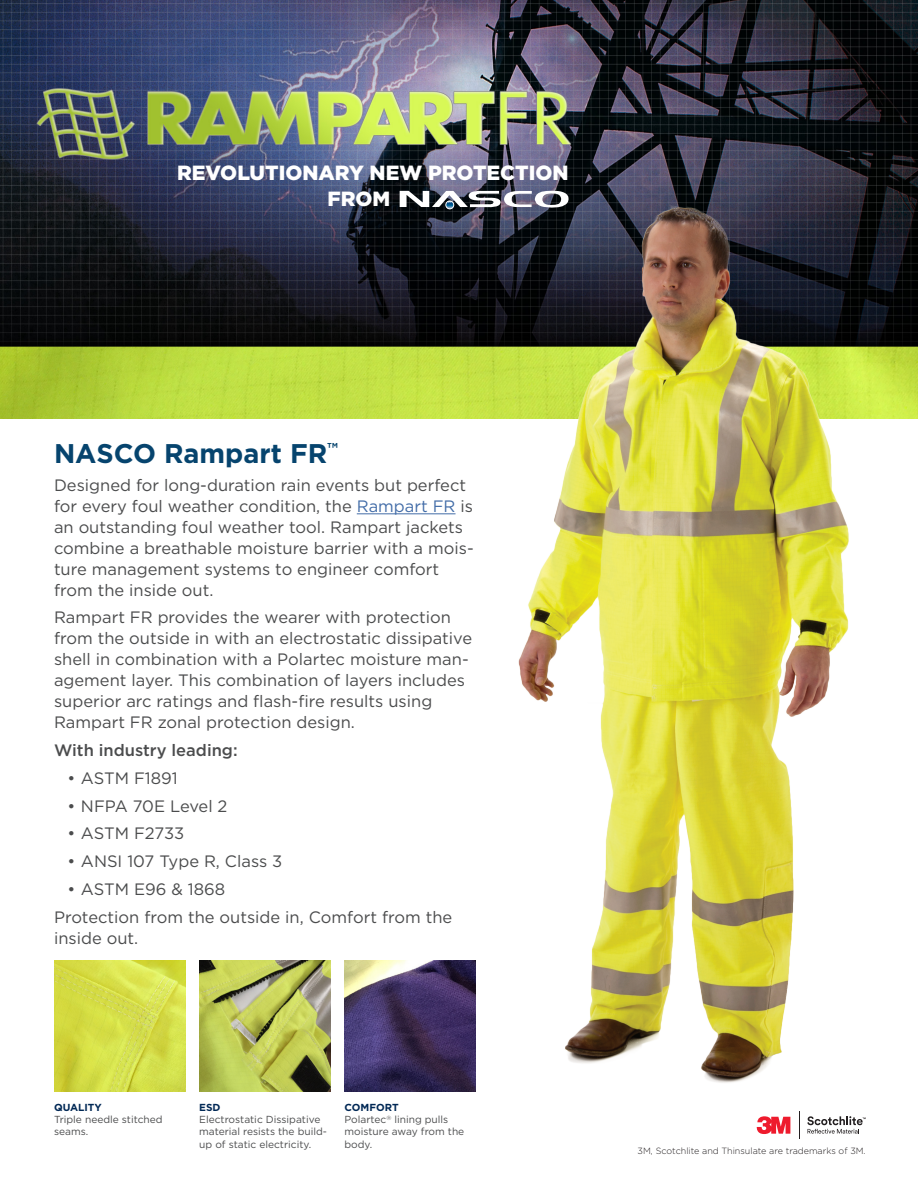
<style>
.page{position:relative;width:918px;height:1188px;background:#fff}
.page>*{position:absolute;margin:0;border:0;box-sizing:border-box;transform-origin:0 0}
.t1{font:700 27px "Gotham HTF";color:#06446e}
.t2{font:900 20.55px "Gotham HTF";color:#fff}
.t3{font:16.5px/21px "Gotham HTF";color:#4b4c4d}
.t4{font:500 16.5px "Gotham";color:#4b4c4d}
.t5{font:10.2px/12.3px "Gotham HTF";color:#4b4c4d}
.t6{font:700 10.2px "Gotham HTF";color:#002855}
.t7{font:300 9px "Gotham";color:#231f20}
.s1{color:#436da8}
</style>
<div class="page">
<img style="left:0;top:0;width:918px;height:418px">
<svg style="left:400px;top:191px;width:102px;height:18px"></svg>
<img style="left:54px;top:960px;width:131px;height:131px">
<img style="left:199px;top:960px;width:131px;height:131px">
<img style="left:345px;top:960px;width:131px;height:131px">
<img style="left:502px;top:188px;width:361px;height:895px">
<hr style="left:357px;top:514px;width:99px;height:1px;background:#436da8">
<svg style="left:799px;top:1112px;width:1px;height:27px"></svg>
<svg style="left:807px;top:1116px;width:59px;height:18px"></svg>
<svg style="left:757px;top:1116px;width:33px;height:18px"></svg>
<p class="t2" style="left:177px;top:161px;width:393px">REVOLUTIONARY NEW PROTECTION</p>
<p class="t2" style="left:328px;top:187px;width:64px">FROM</p>
<p class="t1" style="left:54px;top:438px;width:286px">NASCO Rampart FR<sup>™</sup></p>
<p class="t3" style="left:54px;top:474px;width:421px">Designed for long-duration rain events but perfect for every foul weather condition, the <span class="s1">Rampart FR</span> is an outstanding foul weather tool. Rampart jackets combine a breathable moisture barrier with a mois&shy;ture management systems to engineer comfort from the inside out.</p>
<p class="t3" style="left:54px;top:607px;width:420px">Rampart FR provides the wearer with protection from the outside in with an electrostatic dissipative shell in combination with a Polartec moisture man&shy;agement layer. This combination of layers includes superior arc ratings and flash-fire results using Rampart FR zonal protection design.</p>
<p class="t4" style="left:54px;top:740px;width:185px">With industry leading:</p>
<p class="t3" style="left:68px;top:767px;width:112px">• ASTM F1891</p>
<p class="t3" style="left:68px;top:795px;width:162px">• NFPA 70E Level 2</p>
<p class="t3" style="left:68px;top:823px;width:118px">• ASTM F2733</p>
<p class="t3" style="left:68px;top:851px;width:216px">• ANSI 107 Type R, Class 3</p>
<p class="t3" style="left:68px;top:878px;width:159px">• ASTM E96 &amp; 1868</p>
<p class="t3" style="left:54px;top:906px;width:400px">Protection from the outside in, Comfort from the inside out.</p>
<p class="t6" style="left:54px;top:1101px;width:49px">QUALITY</p>
<p class="t5" style="left:54px;top:1113px;width:110px">Triple needle stitched seams.</p>
<p class="t6" style="left:199px;top:1101px;width:23px">ESD</p>
<p class="t5" style="left:199px;top:1113px;width:129px">Electrostatic Dissipative material resists the build&shy;up of static electricity.</p>
<p class="t6" style="left:345px;top:1101px;width:56px">COMFORT</p>
<p class="t5" style="left:345px;top:1113px;width:121px">Polartec<sup>®</sup> lining pulls moisture away from the body.</p>
<p class="t7" style="left:638px;top:1145px;width:230px">3M, Scotchlite and Thinsulate are trademarks of 3M.</p>
</div>
